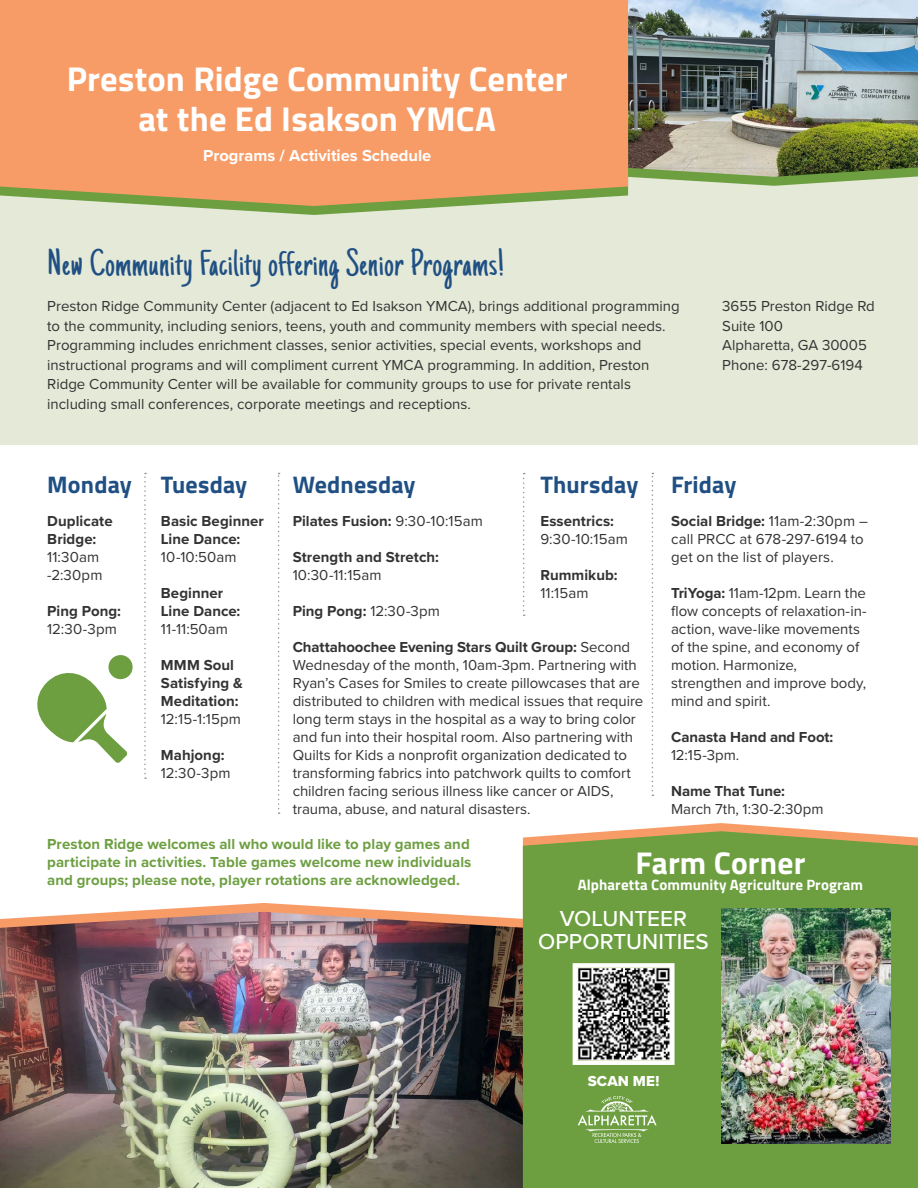
<style>
.page{position:relative;width:918px;height:1188px;background:#fff}
.page>*{position:absolute;margin:0;border:0;box-sizing:border-box;transform-origin:0 0}
.t1{font:37.5px "Just Another Hand";letter-spacing:.02em;color:#205083}
.t2{font:700 34.5px/40.5px "Titillium Web";letter-spacing:.005em;color:#fff;text-align:center}
.t3{font:700 31.5px "Titillium Web";letter-spacing:.005em;color:#fff}
.t4{font:700 24px "Titillium Web";letter-spacing:.01em;color:#205083}
.t5{font:500 22.5px/22.5px "Proxima Nova";letter-spacing:.005em;color:#fff;text-align:center}
.t6{font:700 16.5px "Proxima Nova";color:#fff}
.t7{font:15px/18px "Proxima Nova";color:#333}
.t8{font:700 15px/18px "Proxima Nova";letter-spacing:.005em;color:#333}
.t9{font:700 15px/18px "Proxima Nova";letter-spacing:.005em;color:#6d9f41;text-align:justify}
.t10{font:700 15px "Titillium Web";letter-spacing:.005em;color:#fff}
.t11{font:15px "Proxima Nova Extrabld";letter-spacing:.005em;color:#fff}
.s1{font-weight:700}
.s2{font-weight:400}
</style>
<div class="page">
<svg style="left:613px;top:823px;width:215px;height:8px"></svg>
<svg style="left:116px;top:903px;width:407px;height:9px"></svg>
<img style="left:0;top:912px;width:523px;height:276px">
<div style="left:0;top:10px;width:918px;height:435px;background:#e4e9d8"></div>
<svg style="left:628px;top:177px;width:281px;height:9px"></svg>
<img style="left:628px;top:0;width:290px;height:177px">
<svg style="left:170px;top:206px;width:288px;height:9px"></svg>
<div style="left:0;top:0;width:628px;height:206px;background:#f89c67"></div>
<svg style="left:278px;top:473px;width:2px;height:341px"></svg>
<svg style="left:523px;top:473px;width:2px;height:143px"></svg>
<svg style="left:144px;top:473px;width:2px;height:306px"></svg>
<svg style="left:652px;top:473px;width:1px;height:323px"></svg>
<svg style="left:37px;top:673px;width:90px;height:90px"></svg>
<div style="left:108px;top:655px;width:25px;height:24px;background:#6d9f41;border-radius:50%"></div>
<div style="left:523px;top:831px;width:395px;height:357px;background:#6d9f41"></div>
<img style="left:721px;top:909px;width:170px;height:234px">
<svg style="left:570px;top:961px;width:107px;height:106px"></svg>
<svg style="left:578px;top:1096px;width:79px;height:47px"></svg>
<h2 class="t2" style="left:67px;top:57px;width:503px">Preston Ridge Community Center at the Ed Isakson YMCA</h2>
<p class="t6" style="left:203px;top:143px;width:230px">Programs / Activities Schedule</p>
<h1 class="t1" style="left:47px;top:241px;width:458px">New Community Facility offering Senior Programs!</h1>
<p class="t7" style="left:47px;top:296px;width:634px;line-height:19.5px">Preston Ridge Community Center (adjacent to Ed Isakson YMCA), brings additional programming to the community, including seniors, teens, youth and community members with special needs.<br>Programming includes enrichment classes, senior activities, special events, workshops and instructional programs and will compliment current YMCA programming. In addition, Preston Ridge Community Center will be available for community groups to use for private rentals including small conferences, corporate meetings and receptions.</p>
<p class="t7" style="left:722px;top:296px;width:154px;line-height:19.5px">3655 Preston Ridge Rd<br>Suite 100<br>Alpharetta, GA 30005<br>Phone: 678-297-6194</p>
<h3 class="t4" style="left:47px;top:466px;width:201px">Monday Tuesday</h3>
<h3 class="t4" style="left:293px;top:466px;width:124px">Wednesday</h3>
<p class="t8" style="left:161px;top:512px;width:104px">Basic Beginner<br>Line Dance:</p>
<p class="t7" style="left:161px;top:547px;width:77px">10-10:50am</p>
<p class="t8" style="left:161px;top:584px;width:81px">Beginner<br>Line Dance:</p>
<p class="t7" style="left:161px;top:619px;width:69px">11-11:50am</p>
<p class="t8" style="left:161px;top:656px;width:83px">MMM Soul<br>Satisfying &amp;<br>Meditation:</p>
<p class="t7" style="left:161px;top:709px;width:82px">12:15-1:15pm</p>
<p class="t8" style="left:161px;top:746px;width:65px">Mahjong:</p>
<p class="t7" style="left:161px;top:763px;width:71px">12:30-3pm</p>
<h3 class="t4" style="left:540px;top:466px;width:100px">Thursday</h3>
<h3 class="t4" style="left:671px;top:466px;width:67px">Friday</h3>
<p class="t8" style="left:540px;top:512px;width:75px">Essentrics:</p>
<p class="t7" style="left:540px;top:529px;width:89px">9:30-10:15am</p>
<p class="t8" style="left:540px;top:566px;width:79px">Rummikub:</p>
<p class="t7" style="left:540px;top:583px;width:50px">11:15am</p>
<p class="t7" style="left:671px;top:511px;width:198px"><span class="s1">Social Bridge:</span> 11am-2:30pm – call PRCC at 678-297-6194 to get on the list of players.</p>
<p class="t7" style="left:671px;top:583px;width:197px"><span class="s1">TriYoga:</span> 11am-12pm. Learn the flow concepts of relaxation-in&shy;action, wave-like movements of the spine, and economy of motion. Harmonize, strengthen and improve body, mind and spirit.</p>
<p class="t8" style="left:671px;top:728px;width:164px">Canasta Hand and Foot:</p>
<p class="t7" style="left:671px;top:745px;width:70px">12:15-3pm.</p>
<p class="t8" style="left:671px;top:782px;width:115px">Name That Tune:</p>
<p class="t7" style="left:671px;top:799px;width:154px">March 7th, 1:30-2:30pm</p>
<p class="t8" style="left:47px;top:512px;width:67px">Duplicate<br>Bridge:</p>
<p class="t7" style="left:47px;top:547px;width:57px">11:30am -2:30pm</p>
<p class="t8" style="left:47px;top:602px;width:75px">Ping Pong:</p>
<p class="t7" style="left:47px;top:619px;width:71px">12:30-3pm</p>
<p class="t8" style="left:293px;top:512px;width:192px">Pilates Fusion: <span class="s2">9:30-10:15am</span></p>
<p class="t8" style="left:293px;top:548px;width:148px">Strength and Stretch:</p>
<p class="t7" style="left:293px;top:565px;width:90px">10:30-11:15am</p>
<p class="t8" style="left:293px;top:602px;width:149px">Ping Pong: <span class="s2">12:30-3pm</span></p>
<p class="t7" style="left:293px;top:637px;width:352px"><span class="s1">Chattahoochee Evening Stars Quilt Group:</span> Second Wednesday of the month, 10am-3pm. Partnering with Ryan’s Cases for Smiles to create pillowcases that are distributed to children with medical issues that require long term stays in the hospital as a way to bring color and fun into their hospital room. Also partnering with Quilts for Kids a nonprofit organization dedicated to transforming fabrics into patchwork quilts to comfort children facing serious illness like cancer or AIDS, trauma, abuse, and natural disasters.</p>
<p class="t9" style="left:47px;top:834px;width:426px">Preston Ridge welcomes all who would like to play games and participate in activities. Table games welcome new individuals and groups; please note, player rotations are acknowledged.</p>
<h3 class="t3" style="left:635px;top:839px;width:171px">Farm Corner</h3>
<p class="t10" style="left:578px;top:873px;width:287px">Alpharetta Community Agriculture Program</p>
<h3 class="t5" style="left:538px;top:907px;width:172px">VOLUNTEER<br>OPPORTUNITIES</h3>
<p class="t11" style="left:588px;top:1070px;width:73px">SCAN ME!</p>
</div>
